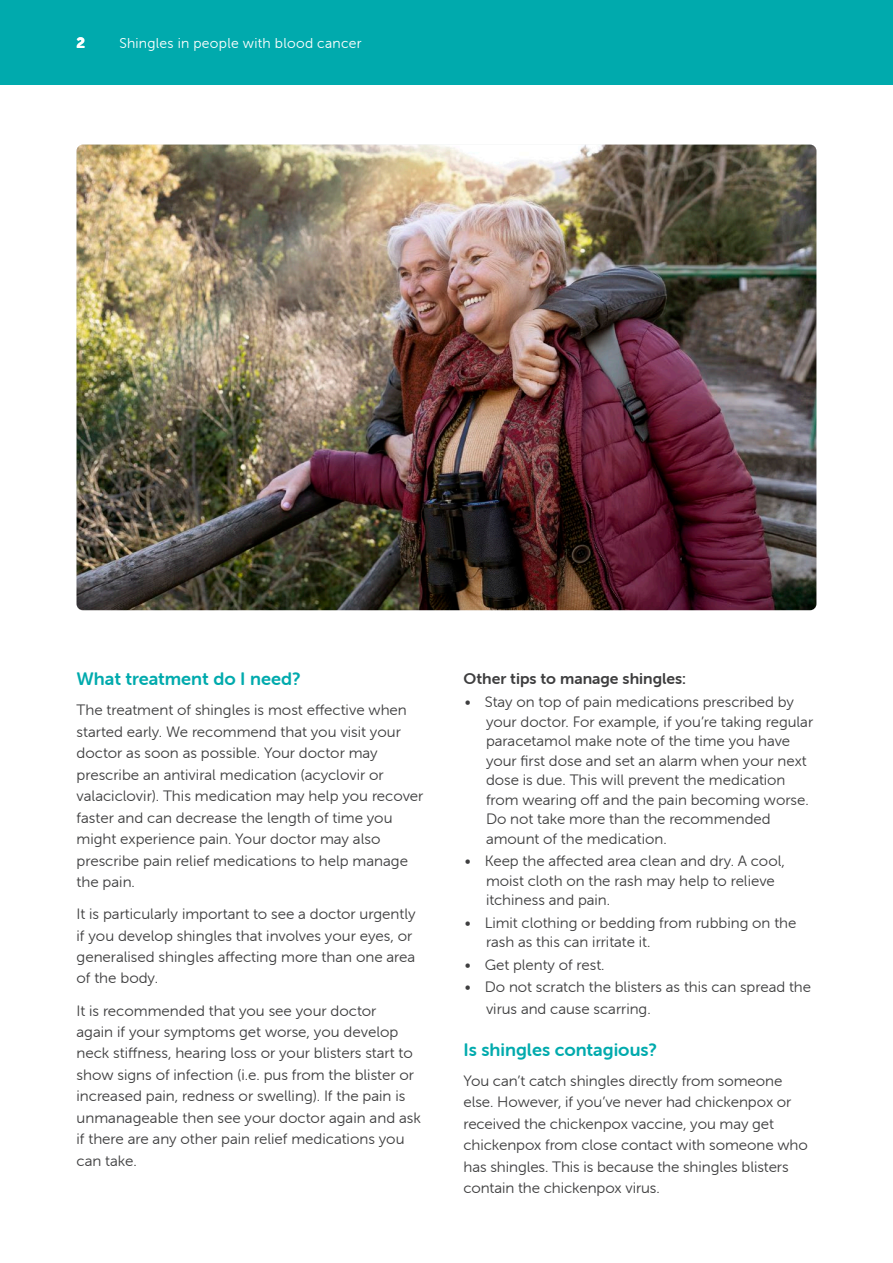
<style>
.page{position:relative;width:893px;height:1263px;background:#fff}
.page>*{position:absolute;margin:0;border:0;box-sizing:border-box;transform-origin:0 0}
.Head02{font:18px "Museo Sans Rounded 700";color:#00aaad}
.subhead{font:15.6px "Museo Sans Rounded 700";color:#3e3e3f}
.Body{font:15px/21.5px "Museo Sans Rounded 300";color:#3e3e3f}
.Statements{font:15px "Museo Sans Rounded 900";color:#fff}
.t1{font:14.25px "Museo Sans Rounded 300";letter-spacing:.02em;color:#fff}
</style>
<div class="page">
<div style="left:0;top:0;width:893px;height:85px;background:#00aaad"></div>
<img style="left:77px;top:145px;width:739px;height:465px">
<p class="Statements" style="left:77px;top:34px;width:10px">2</p>
<p class="t1" style="left:119px;top:36px;width:244px">Shingles in people with blood cancer</p>
<p class="Head02" style="left:77px;top:669px;width:226px">What treatment do I need?</p>
<p class="Body" style="left:77px;top:700px;width:348px">The treatment of shingles is most effective when started early. We recommend that you visit your doctor as soon as possible. Your doctor may prescribe an antiviral medication (acyclovir or valaciclovir). This medication may help you recover faster and can decrease the length of time you might experience pain. Your doctor may also prescribe pain relief medications to help manage the pain.</p>
<p class="Body" style="left:77px;top:903px;width:341px">It is particularly important to see a doctor urgently if you develop shingles that involves your eyes, or generalised shingles affecting more than one area of the body.</p>
<p class="Body" style="left:77px;top:1000px;width:346px">It is recommended that you see your doctor<br>again if your symptoms get worse, you develop neck stiffness, hearing loss or your blisters start to show signs of infection (i.e. pus from the blister or increased pain, redness or swelling). If the pain is unmanageable then see your doctor again and ask if there are any other pain relief medications you can take.</p>
<p class="subhead" style="left:463px;top:669px;width:224px">Other tips to manage shingles:</p>
<p class="Body" style="left:486px;top:692px;width:329px;line-height:19.5px;text-indent:-21px">• Stay on top of pain medications prescribed by your doctor. For example, if you’re taking regular paracetamol make note of the time you have your first dose and set an alarm when your next dose is due. This will prevent the medication from wearing off and the pain becoming worse.<br>Do not take more than the recommended amount of the medication.</p>
<p class="Body" style="left:486px;top:851px;width:300px;line-height:19.5px;text-indent:-21px">• Keep the affected area clean and dry. A cool, moist cloth on the rash may help to relieve itchiness and pain.</p>
<p class="Body" style="left:486px;top:913px;width:312px;line-height:19.5px;text-indent:-21px">• Limit clothing or bedding from rubbing on the rash as this can irritate it.</p>
<p class="Body" style="left:465px;top:954px;width:141px">• Get plenty of rest.</p>
<p class="Body" style="left:486px;top:976px;width:327px;text-indent:-21px">• Do not scratch the blisters as this can spread the virus and cause scarring.</p>
<p class="Head02" style="left:463px;top:1040px;width:195px">Is shingles contagious?</p>
<p class="Body" style="left:463px;top:1070px;width:346px">You can’t catch shingles directly from someone else. However, if you’ve never had chickenpox or received the chickenpox vaccine, you may get chickenpox from close contact with someone who has shingles. This is because the shingles blisters contain the chickenpox virus.</p>
</div>
